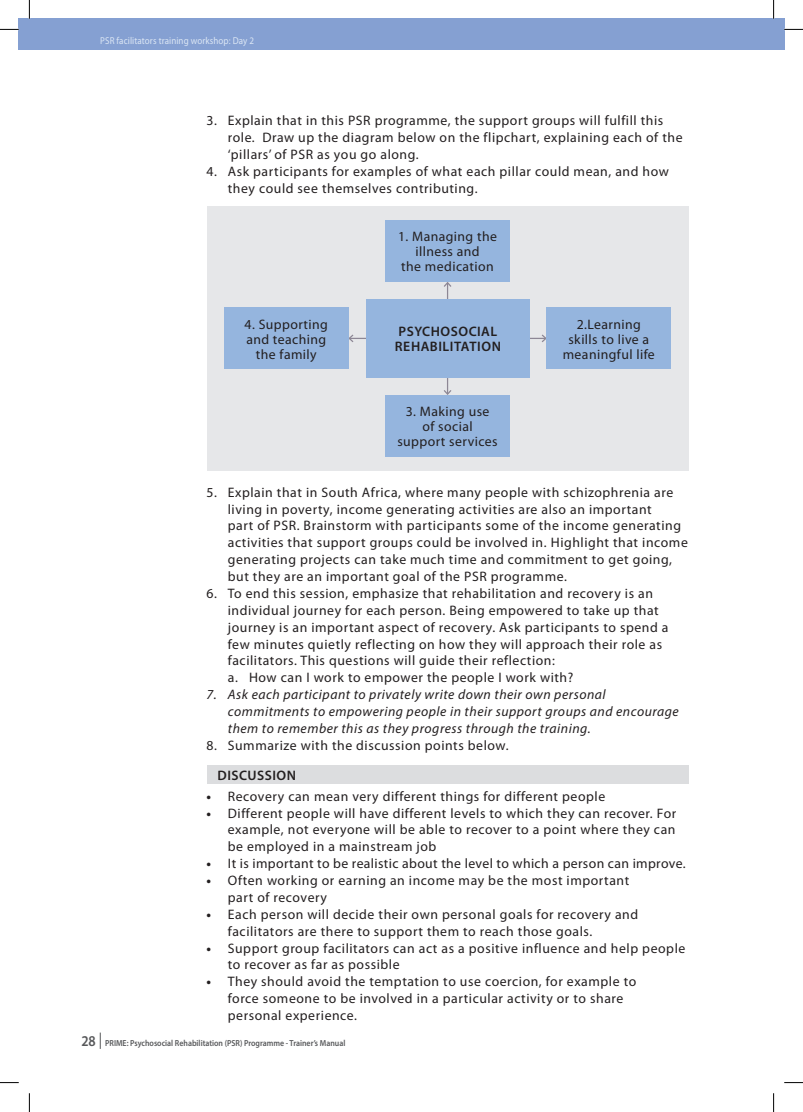
<style>
.page{position:relative;width:803px;height:1112px;background:#fff}
.page>*{position:absolute;margin:0;border:0;box-sizing:border-box;transform-origin:0 0}
.t1{font:13.75px/16.9px "Myriad Pro";letter-spacing:.04em;color:#231f20}
.t2{font:italic 13.75px/16.9px "Myriad Pro";letter-spacing:.04em;color:#231f20}
.t3{font:600 13.75px "Myriad Pro";letter-spacing:.035em;color:#231f20}
.t4{font:10px "Myriad Pro";letter-spacing:.01em;color:#dbe6f4;scale:.9 1}
.t5{font:600 8.75px "Myriad Pro";color:#57585a;scale:.9 1}
.s1{font-weight:700}
.s2{font-size:15px}
</style>
<div class="page">
<div style="left:19px;top:19px;width:765px;height:31px;background:#85a0d2"></div>
<svg style="left:100px;top:1032px;width:1px;height:16px"></svg>
<div style="left:207px;top:206px;width:481px;height:265px;background:#e6e7e9"></div>
<hr style="left:516px;top:338px;width:30px;height:1px;background:#8d8795">
<svg style="left:540px;top:333px;width:7px;height:10px"></svg>
<hr style="left:349px;top:338px;width:30px;height:1px;background:#8d8795">
<svg style="left:348px;top:333px;width:7px;height:10px"></svg>
<div style="left:224px;top:307px;width:124px;height:62px;background:#95b5de"></div>
<div style="left:547px;top:307px;width:124px;height:62px;background:#95b5de"></div>
<hr style="left:447px;top:363px;width:1px;height:30px;background:#8d8795">
<svg style="left:444px;top:388px;width:8px;height:7px"></svg>
<hr style="left:447px;top:282px;width:1px;height:30px;background:#8d8795">
<svg style="left:444px;top:282px;width:8px;height:6px"></svg>
<div style="left:385px;top:220px;width:124px;height:62px;background:#95b5de"></div>
<div style="left:366px;top:299px;width:163px;height:78px;background:#95b5de"></div>
<div style="left:385px;top:395px;width:124px;height:61px;background:#95b5de"></div>
<div style="left:207px;top:765px;width:481px;height:18px;background:#dcdddf"></div>
<svg style="left:0;top:29px;width:19px;height:1px"></svg>
<svg style="left:784px;top:29px;width:19px;height:1px"></svg>
<svg style="left:0;top:1082px;width:19px;height:1px"></svg>
<svg style="left:784px;top:1082px;width:19px;height:1px"></svg>
<svg style="left:29px;top:0;width:1px;height:19px"></svg>
<svg style="left:29px;top:1093px;width:1px;height:18px"></svg>
<svg style="left:773px;top:0;width:1px;height:19px"></svg>
<svg style="left:773px;top:1093px;width:1px;height:18px"></svg>
<p class="t4" style="left:100px;top:35px;width:173px">PSR facilitators training workshop: Day 2</p>
<p class="t1" style="left:228px;top:112px;width:456px;text-indent:-21px">3. Explain that in this PSR programme, the support groups will fulfill this role. Draw up the diagram below on the flipchart, explaining each of the ‘pillars’ of PSR as you go along.</p>
<p class="t1" style="left:228px;top:163px;width:443px;text-indent:-21px">4. Ask participants for examples of what each pillar could mean, and how they could see themselves contributing.</p>
<p class="t1" style="left:398px;top:229px;width:100px;line-height:15px;text-align:center">1. Managing the illness and<br>the medication</p>
<p class="t1" style="left:245px;top:316px;width:85px;line-height:15px;text-align:center">4. Supporting and teaching the family</p>
<p class="t1" style="left:563px;top:316px;width:94px;line-height:15px;text-align:center">2.Learning skills to live a meaningful life</p>
<p class="t3" style="left:398px;top:322px;width:52px">Psychoso</p>
<p class="t3" style="left:469px;top:322px;width:30px">cial</p>
<p class="t3" style="left:395px;top:337px;width:63px">Rehabilitatio</p>
<p class="t3" style="left:492px;top:337px;width:11px">n</p>
<p class="t1" style="left:397px;top:404px;width:102px;line-height:15px;text-align:center">3. Making use<br>of social support services</p>
<p class="t1" style="left:228px;top:483px;width:461px;text-indent:-21px">5. Explain that in South Africa, where many people with schizophrenia are living in poverty, income generating activities are also an important<br>part of PSR. Brainstorm with participants some of the income generating activities that support groups could be involved in. Highlight that income generating projects can take much time and commitment to get going, but they are an important goal of the PSR programme.</p>
<p class="t1" style="left:228px;top:585px;width:442px;text-indent:-21px">6. To end this session, emphasize that rehabilitation and recovery is an individual journey for each person. Being empowered to take up that journey is an important aspect of recovery. Ask participants to spend a few minutes quietly reflecting on how they will approach their role as facilitators. This questions will guide their reflection:<br>a. How can I work to empower the people I work with?</p>
<p class="t2" style="left:228px;top:685px;width:452px;text-indent:-21px">7. Ask each participant to privately write down their own personal commitments to empowering people in their support groups and encourage them to remember this as they progress through the training.</p>
<p class="t1" style="left:207px;top:737px;width:303px">8. Summarize with the discussion points below.</p>
<p class="t3" style="left:217px;top:766px;width:39px">discussio</p>
<p class="t3" style="left:287px;top:766px;width:11px">n</p>
<p class="t1" style="left:207px;top:787px;width:400px"><span class="s1">•</span> Recovery can mean very different things for different people</p>
<p class="t1" style="left:228px;top:804px;width:450px;text-align:justify;text-indent:-21px"><span class="s1">•</span> Different people will have different levels to which they can recover. For example, not everyone will be able to recover to a point where they can be employed in a mainstream job</p>
<p class="t1" style="left:207px;top:855px;width:480px"><span class="s1">•</span> It is important to be realistic about the level to which a person can improve.</p>
<p class="t1" style="left:228px;top:872px;width:403px;text-indent:-21px"><span class="s1">•</span> Often working or earning an income may be the most important part of recovery</p>
<p class="t1" style="left:228px;top:905px;width:412px;text-indent:-21px"><span class="s1">•</span> Each person will decide their own personal goals for recovery and facilitators are there to support them to reach those goals.</p>
<p class="t1" style="left:228px;top:939px;width:459px;text-indent:-21px"><span class="s1">•</span> Support group facilitators can act as a positive influence and help people to recover as far as possible</p>
<p class="t1" style="left:228px;top:973px;width:410px;text-indent:-21px"><span class="s1">•</span> They should avoid the temptation to use coercion, for example to force someone to be involved in a particular activity or to share personal experience.</p>
<p class="t5" style="left:81px;top:1037px;width:295px"><span class="s2">28</span> PRIME: Psychosocial Rehabilitation (PSR) Programme - Trainer’s Manual</p>
</div>
